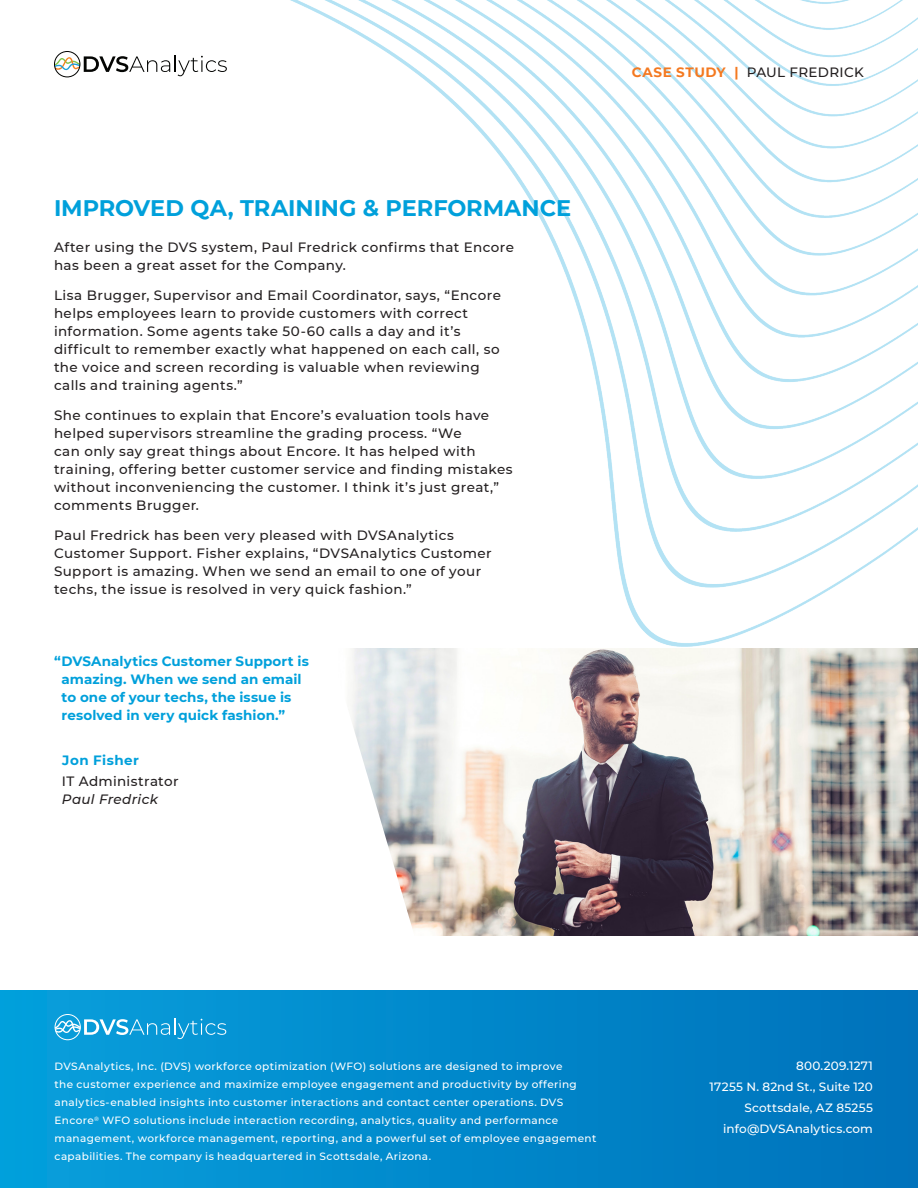
<style>
.page{position:relative;width:918px;height:1188px;background:#fff}
.page>*{position:absolute;margin:0;border:0;box-sizing:border-box;transform-origin:0 0}
.t1{font:700 22.5px "Montserrat";letter-spacing:-.005em;color:#00a0db}
.Body{font:500 13.5px/18px "Montserrat";letter-spacing:.03em;color:#231f20}
.Body_Bullet_Intro{font:500 13.5px/18px "Montserrat";letter-spacing:.035em;color:#231f20}
.Quote_Name{font:700 13.5px/18px "Montserrat";letter-spacing:.005em;color:#00a0db}
.Quote_Title___Compan{font:500 13.5px "Montserrat";letter-spacing:.025em;color:#231f20}
.Quote_Title___Compan-2{font:italic 500 13.5px "Montserrat";letter-spacing:.025em;color:#231f20}
.Quote_Name-2{font:700 13.5px "Montserrat";letter-spacing:.035em;color:#00a0db}
.t2{font:500 12px/21px "Montserrat";letter-spacing:.01em;color:#fff;text-align:right}
.t3{font:500 10.5px/18px "Montserrat";letter-spacing:.035em;color:#fff}
.s1{font-weight:700;color:#f47920}
</style>
<div class="page">
<img style="left:64px;top:0;width:854px;height:647px">
<img style="left:351px;top:648px;width:567px;height:288px">
<div style="left:0;top:990px;width:918px;height:198px;background:linear-gradient(to right,#06a0dc,#0072bb)"></div>
<svg style="left:54px;top:51px;width:173px;height:26px"></svg>
<svg style="left:55px;top:1014px;width:171px;height:26px;background:#31aadd"></svg>
<p class="t1" style="left:54px;top:192px;width:519px">IMPROVED QA, TRAINING &amp; PERFORMANCE</p>
<p class="Body" style="left:54px;top:238px;width:462px">After using the DVS system, Paul Fredrick confirms that Encore has been a great asset for the Company.</p>
<p class="Body" style="left:54px;top:286px;width:448px">Lisa Brugger, Supervisor and Email Coordinator, says, “Encore helps employees learn to provide customers with correct information. Some agents take 50-60 calls a day and it’s difficult to remember exactly what happened on each call, so the voice and screen recording is valuable when reviewing calls and training agents.”</p>
<p class="Body" style="left:54px;top:406px;width:460px">She continues to explain that Encore’s evaluation tools have helped supervisors streamline the grading process. “We<br>can only say great things about Encore. It has helped with training, offering better customer service and finding mistakes without inconveniencing the customer. I think it’s just great,” comments Brugger.</p>
<p class="Body_Bullet_Intro" style="left:54px;top:526px;width:439px">Paul Fredrick has been very pleased with DVSAnalytics Customer Support. Fisher explains, “DVSAnalytics Customer Support is amazing. When we send an email to one of your techs, the issue is resolved in very quick fashion.”</p>
<p class="Quote_Name" style="left:62px;top:652px;width:249px;text-indent:-8px">“DVSAnalytics Customer Support is amazing. When we send an email to one of your techs, the issue is resolved in very quick fashion.”</p>
<p class="Quote_Name-2" style="left:62px;top:750px;width:78px">Jon Fisher</p>
<p class="Quote_Title___Compan" style="left:62px;top:772px;width:118px">IT Administrator</p>
<p class="Quote_Title___Compan-2" style="left:62px;top:790px;width:97px">Paul Fredrick</p>
<p class="Body" style="left:632px;top:63px;width:234px"><span class="s1">CASE STUDY |</span> PAUL FREDRICK</p>
<p class="t3" style="left:55px;top:1057px;width:543px">DVSAnalytics, Inc. (DVS) workforce optimization (WFO) solutions are designed to improve<br>the customer experience and maximize employee engagement and productivity by offering analytics-enabled insights into customer interactions and contact center operations. DVS Encore<sup>®</sup> WFO solutions include interaction recording, analytics, quality and performance management, workforce management, reporting, and a powerful set of employee engagement capabilities. The company is headquartered in Scottsdale, Arizona.</p>
<p class="t2" style="left:710px;top:1055px;width:165px">800.209.1271<br>17255 N. 82nd St., Suite 120<br>Scottsdale, AZ 85255 info@DVSAnalytics.com</p>
</div>
